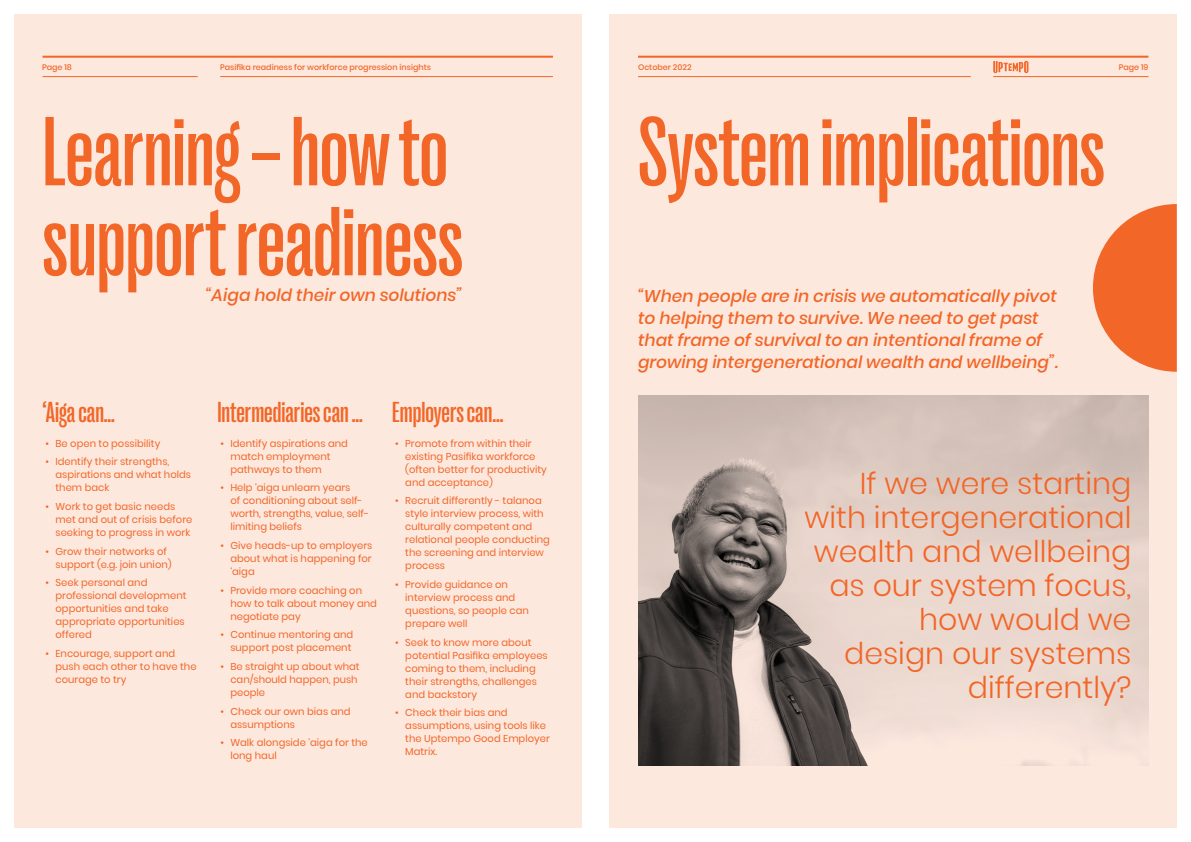
<style>
.page{position:relative;width:1191px;height:842px;background:#fff}
.page>*{position:absolute;margin:0;border:0;box-sizing:border-box;transform-origin:0 0}
.t1{font:500 100px/90px "PP Right Grotesk Tight";color:#f26627}
.t2{font:300 30px/34px "Poppins";color:#f26627;text-align:right}
.t3{font:500 30px "PP Right Grotesk Tight";color:#f26627}
.t4{font:italic 500 17px/22px "Poppins";color:#f26627}
.t5{font:10px/13px "Poppins";color:#f26627}
.t6{font:500 8px "Poppins";color:#f26627}
</style>
<div class="page">
<div style="left:14px;top:14px;width:567px;height:814px;background:#fde8de"></div>
<hr style="left:43px;top:56px;width:510px;height:2px;background:#f26627">
<hr style="left:220px;top:76px;width:333px;height:1px;background:#f26627">
<hr style="left:43px;top:76px;width:155px;height:1px;background:#f26627">
<div style="left:609px;top:14px;width:567px;height:814px;background:#fde8de"></div>
<hr style="left:638px;top:56px;width:510px;height:2px;background:#f26627">
<hr style="left:638px;top:76px;width:332px;height:1px;background:#f26627">
<hr style="left:993px;top:76px;width:155px;height:1px;background:#f26627">
<svg style="left:993px;top:61px;width:35px;height:12px"></svg>
<img style="left:638px;top:395px;width:510px;height:370px">
<svg style="left:1093px;top:204px;width:83px;height:168px"></svg>
<p class="t6" style="left:42px;top:62px;width:31px">Page 18</p>
<p class="t6" style="left:220px;top:62px;width:212px">Pasifika readiness for workforce progression insights</p>
<p class="t6" style="left:638px;top:62px;width:55px">October 2022</p>
<p class="t6" style="left:1118px;top:62px;width:31px">Page 19</p>
<h1 class="t1" style="left:43px;top:107px;width:422px">Learning – how to support readiness</h1>
<h3 class="t4" style="left:206px;top:284px;width:258px">“Aiga hold their own solutions”</h3>
<h2 class="t3" style="left:43px;top:397px;width:74px">‘Aiga can…</h2>
<p class="t5" style="left:46px;top:437px;width:116px">• Be open to possibility</p>
<p class="t5" style="left:56px;top:455px;width:137px;text-indent:-10px">• Identify their strengths, aspirations and what holds them back</p>
<p class="t5" style="left:56px;top:500px;width:138px;text-indent:-10px">• Work to get basic needs met and out of crisis before seeking to progress in work</p>
<p class="t5" style="left:56px;top:545px;width:118px;text-indent:-10px">• Grow their networks of support (e.g. join union)</p>
<p class="t5" style="left:56px;top:576px;width:132px;text-indent:-10px">• Seek personal and professional development opportunities and take appropriate opportunities offered</p>
<p class="t5" style="left:56px;top:647px;width:142px;text-indent:-10px">• Encourage, support and push each other to have the courage to try</p>
<h2 class="t3" style="left:217px;top:397px;width:147px">Intermediaries can …</h2>
<p class="t5" style="left:230px;top:437px;width:119px;text-indent:-10px">• Identify aspirations and match employment pathways to them</p>
<p class="t5" style="left:230px;top:481px;width:140px;text-indent:-10px">• Help ‘aiga unlearn years<br>of conditioning about self&shy;worth, strengths, value, self&shy;limiting beliefs</p>
<p class="t5" style="left:230px;top:539px;width:143px;text-align:justify;text-indent:-10px">• Give heads-up to employers about what is happening for ‘aiga</p>
<p class="t5" style="left:230px;top:584px;width:148px;text-indent:-10px">• Provide more coaching on how to talk about money and negotiate pay</p>
<p class="t5" style="left:220px;top:628px;width:134px;text-align:right">• Continue mentoring and support post placement</p>
<p class="t5" style="left:230px;top:660px;width:131px;text-indent:-10px">• Be straight up about what can/should happen, push people</p>
<p class="t5" style="left:230px;top:705px;width:122px;text-indent:-10px">• Check our own bias and assumptions</p>
<p class="t5" style="left:230px;top:736px;width:139px;text-indent:-10px">• Walk alongside ‘aiga for the long haul</p>
<h2 class="t3" style="left:392px;top:397px;width:113px">Employers can…</h2>
<p class="t5" style="left:405px;top:437px;width:143px;text-indent:-10px">• Promote from within their existing Pasifika workforce (often better for productivity and acceptance)</p>
<p class="t5" style="left:405px;top:494px;width:146px;text-indent:-10px">• Recruit differently - talanoa style interview process, with culturally competent and relational people conducting the screening and interview process</p>
<p class="t5" style="left:405px;top:578px;width:125px;text-indent:-10px">• Provide guidance on interview process and questions, so people can prepare well</p>
<p class="t5" style="left:405px;top:636px;width:144px;text-indent:-10px">• Seek to know more about potential Pasifika employees coming to them, including their strengths, challenges and backstory</p>
<p class="t5" style="left:405px;top:706px;width:146px;text-indent:-10px">• Check their bias and assumptions, using tools like the Uptempo Good Employer<br>Matrix.</p>
<h1 class="t1" style="left:638px;top:107px;width:468px">System implications</h1>
<h3 class="t4" style="left:638px;top:285px;width:421px">“When people are in crisis we automatically pivot to helping them to survive. We need to get past that frame of survival to an intentional frame of growing intergenerational wealth and wellbeing”.</h3>
<h2 class="t2" style="left:804px;top:467px;width:328px">If we were starting with intergenerational wealth and wellbeing as our system focus, how would we<br>design our systems differently?</h2>
</div>
